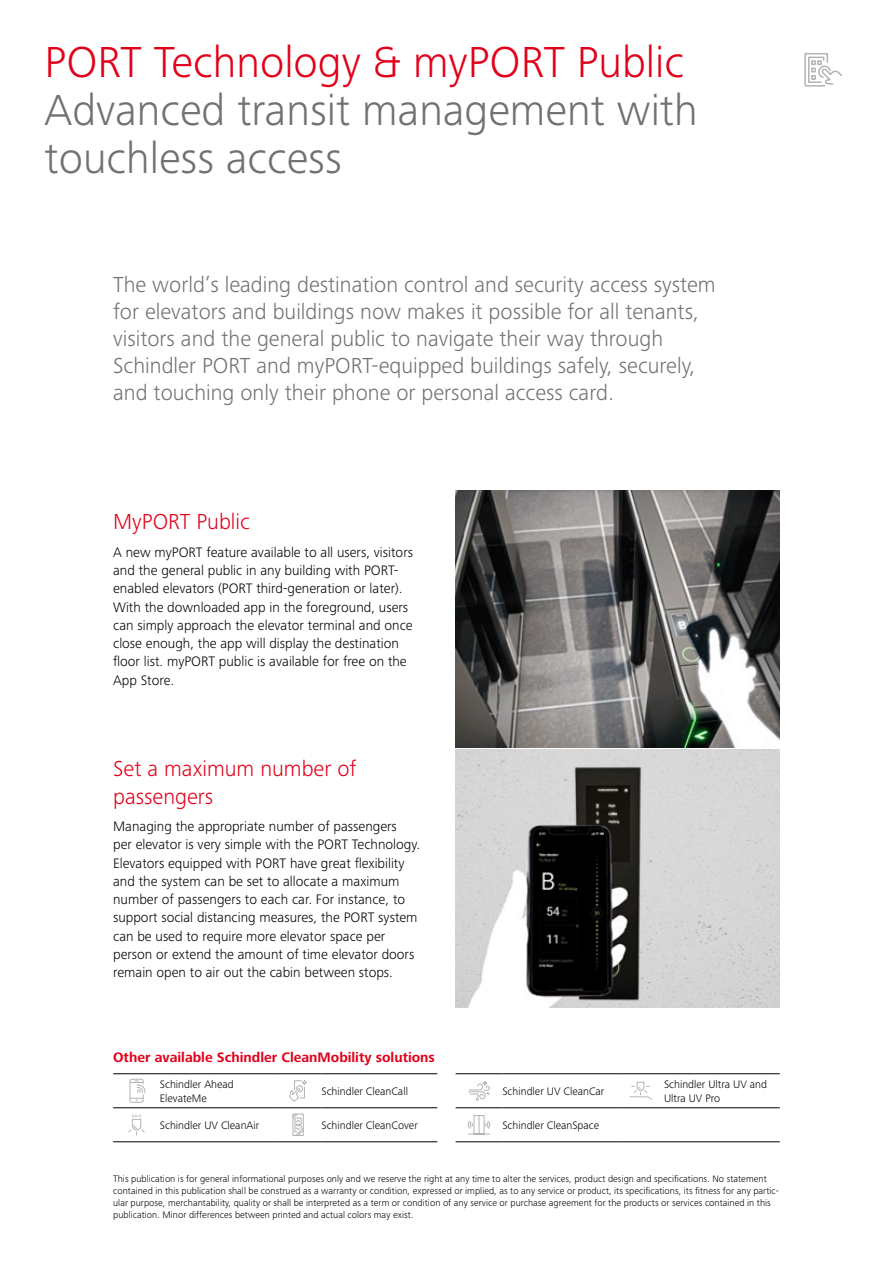
<style>
.page{position:relative;width:893px;height:1263px;background:#fff}
.page>*{position:absolute;margin:0;border:0;box-sizing:border-box;transform-origin:0 0}
.t1{font:300 45px/48px "Frutiger Next LTW1 G";color:#707172}
.t2{font:300 45px "Frutiger Next LTW1 G";color:#e2001a}
.t3{font:300 22.5px/27px "Frutiger Next LTW1 G";color:#707172}
.t4{font:300 22.5px/27.5px "Frutiger Next LTW1 G";color:#e2001a}
.t5{font:300 14.25px/18.3px "Frutiger Next LTW1 G";color:#000}
.t6{font:700 14.25px "Frutiger Next LTW1 G";color:#e2001a}
.t7{font:300 11.25px "Frutiger Next LTW1 G";color:#000}
.t8{font:300 9.75px/12.1px "Frutiger Next LTW1 G";letter-spacing:.005em;color:#000}
</style>
<div class="page">
<hr style="left:456px;top:1141px;width:46px;height:1px;background:#000">
<hr style="left:502px;top:1141px;width:115px;height:1px;background:#000">
<hr style="left:617px;top:1141px;width:47px;height:1px;background:#000">
<hr style="left:664px;top:1141px;width:116px;height:1px;background:#000">
<hr style="left:456px;top:1107px;width:46px;height:1px;background:#000">
<hr style="left:502px;top:1107px;width:115px;height:1px;background:#000">
<hr style="left:617px;top:1107px;width:47px;height:1px;background:#000">
<hr style="left:664px;top:1107px;width:116px;height:1px;background:#000">
<hr style="left:456px;top:1073px;width:46px;height:1px;background:#000">
<hr style="left:502px;top:1073px;width:115px;height:1px;background:#000">
<hr style="left:617px;top:1073px;width:47px;height:1px;background:#000">
<hr style="left:664px;top:1073px;width:116px;height:1px;background:#000">
<hr style="left:113px;top:1141px;width:47px;height:1px;background:#000">
<hr style="left:160px;top:1141px;width:115px;height:1px;background:#000">
<hr style="left:275px;top:1141px;width:46px;height:1px;background:#000">
<hr style="left:321px;top:1141px;width:116px;height:1px;background:#000">
<hr style="left:113px;top:1107px;width:47px;height:1px;background:#000">
<hr style="left:160px;top:1107px;width:115px;height:1px;background:#000">
<hr style="left:275px;top:1107px;width:46px;height:1px;background:#000">
<hr style="left:321px;top:1107px;width:116px;height:1px;background:#000">
<hr style="left:113px;top:1073px;width:47px;height:1px;background:#000">
<hr style="left:160px;top:1073px;width:115px;height:1px;background:#000">
<hr style="left:275px;top:1073px;width:46px;height:1px;background:#000">
<hr style="left:321px;top:1073px;width:116px;height:1px;background:#000">
<svg style="left:804px;top:53px;width:38px;height:34px"></svg>
<img style="left:456px;top:490px;width:324px;height:258px">
<svg style="left:456px;top:749px;width:324px;height:258px;background:#a4a4a3"></svg>
<div style="left:130px;top:1079px;width:14px;height:24px;border:1px solid #666;border-radius:2px"></div>
<svg style="left:130px;top:1080px;width:16px;height:21px"></svg>
<svg style="left:289px;top:1080px;width:18px;height:22px"></svg>
<svg style="left:468px;top:1081px;width:22px;height:20px"></svg>
<svg style="left:629px;top:1081px;width:23px;height:19px"></svg>
<svg style="left:128px;top:1114px;width:17px;height:21px"></svg>
<svg style="left:292px;top:1113px;width:12px;height:23px"></svg>
<svg style="left:468px;top:1115px;width:23px;height:20px"></svg>
<p class="t2" style="left:45px;top:36px;width:641px">PORT Technology &amp; myPORT Public</p>
<p class="t1" style="left:45px;top:86px;width:655px">Advanced transit management with touchless access</p>
<p class="t3" style="left:113px;top:271px;width:604px">The world’s leading destination control and security access system for elevators and buildings now makes it possible for all tenants, visitors and the general public to navigate their way through Schindler PORT and myPORT-equipped buildings safely, securely, and touching only their phone or personal access card.</p>
<p class="t4" style="left:113px;top:508px;width:138px">MyPORT Public</p>
<p class="t5" style="left:113px;top:543px;width:301px">A new myPORT feature available to all users, visitors and the general public in any building with PORT&shy;enabled elevators (PORT third-generation or later).<br>With the downloaded app in the foreground, users can simply approach the elevator terminal and once close enough, the app will display the destination foor list. myPORT public is available for free on the App Store.</p>
<p class="t4" style="left:113px;top:755px;width:245px">Set a maximum number of passengers</p>
<p class="t5" style="left:113px;top:817px;width:308px">Managing the appropriate number of passengers<br>per elevator is very simple with the PORT Technology.<br>Elevators equipped with PORT have great fexibility and the system can be set to allocate a maximum number of passengers to each car. For instance, to support social distancing measures, the PORT system can be used to require more elevator space per person or extend the amount of time elevator doors remain open to air out the cabin between stops.</p>
<h5 class="t6" style="left:113px;top:1049px;width:323px">Other available Schindler CleanMobility solutions</h5>
<p class="t7" style="left:160px;top:1078px;width:75px">Schindler Ahead</p>
<p class="t7" style="left:664px;top:1078px;width:105px">Schindler Ultra UV and</p>
<p class="t7" style="left:321px;top:1085px;width:88px">Schindler CleanCall</p>
<p class="t7" style="left:502px;top:1085px;width:104px">Schindler UV CleanCar</p>
<p class="t7" style="left:160px;top:1091px;width:49px">ElevateMe</p>
<p class="t7" style="left:664px;top:1091px;width:58px">Ultra UV Pro</p>
<p class="t7" style="left:160px;top:1119px;width:101px">Schindler UV CleanAir</p>
<p class="t7" style="left:321px;top:1119px;width:98px">Schindler CleanCover</p>
<p class="t7" style="left:502px;top:1119px;width:98px">Schindler CleanSpace</p>
<p class="t8" style="left:113px;top:1172px;width:667px">This publication is for general informational purposes only and we reserve the right at any time to alter the services, product design and specifcations. No statement contained in this publication shall be construed as a warranty or condition, expressed or implied, as to any service or product, its specifcations, its ftness for any partic&shy;ular purpose, merchantability, quality or shall be interpreted as a term or condition of any service or purchase agreement for the products or services contained in this publication. Minor differences between printed and actual colors may exist.</p>
</div>
